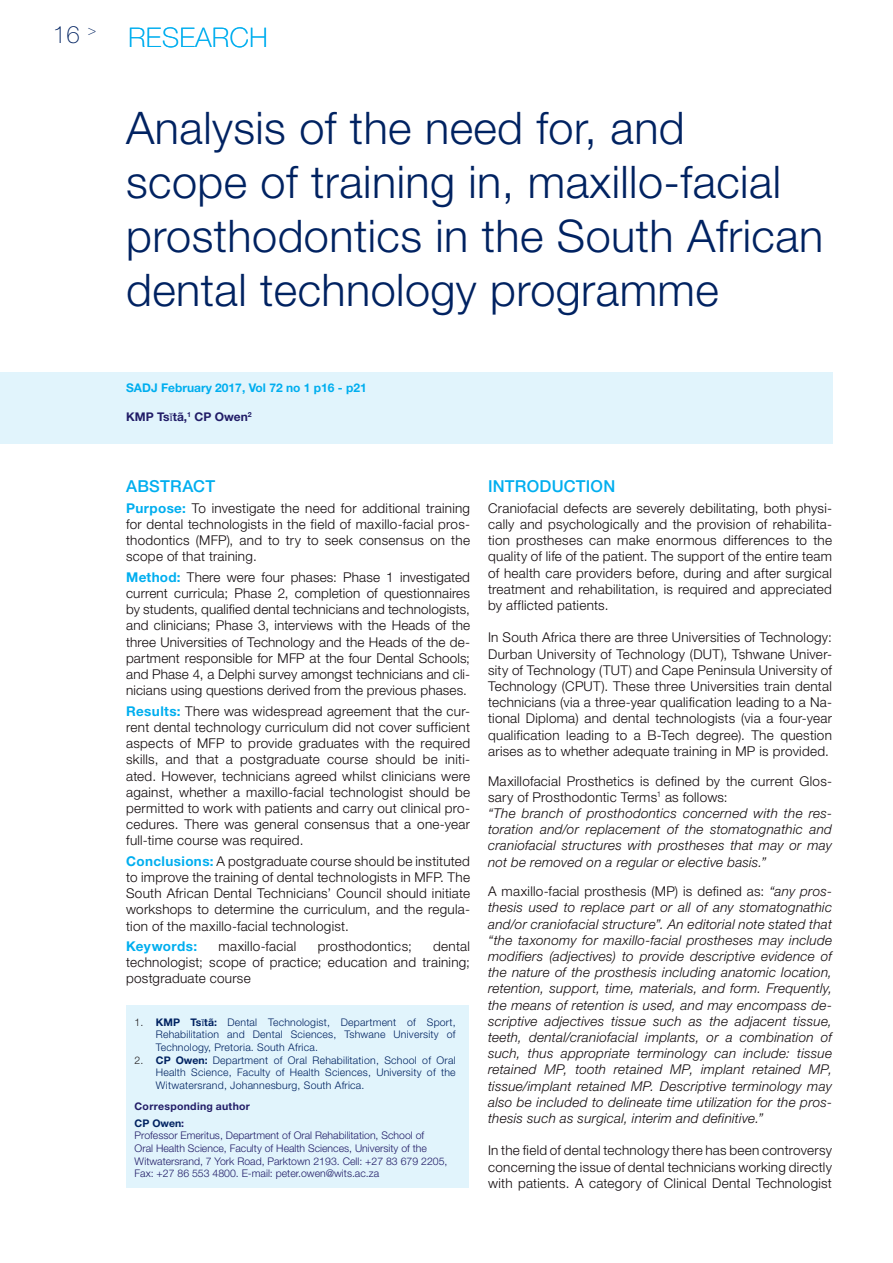
<style>
.page{position:relative;width:893px;height:1263px;background:#fff}
.page>*{position:absolute;margin:0;border:0;box-sizing:border-box;transform-origin:0 0}
.t1{font:300 45px/54px "Helvetica Neue LT Std";letter-spacing:.01em;color:#002261}
.t2{font:100 27px "Helvetica Neue LT Std";letter-spacing:.025em;color:#00aeef}
.t3{font:500 16.5px "Helvetica Neue LT Std";letter-spacing:.015em;color:#00aeef}
.t4{font:300 13.5px/16.2px "Helvetica Neue LT Std";letter-spacing:.02em;color:#110a0c;text-align:justify}
.t5{font:italic 300 13.5px/16.2px "Helvetica Neue LT Std";letter-spacing:.02em;color:#110a0c}
.t6{font:700 13.5px "Helvetica Neue LT Std";letter-spacing:.03em;color:#00aeef}
.t7{font:700 12px "Helvetica Neue LT Std";color:#00aeef}
.t8{font:700 12px "Helvetica Neue LT Std";color:#211c67}
.t9{font:300 10.5px/12.6px "Helvetica Neue LT Std";letter-spacing:.02em;color:#002261;text-align:justify}
.t10{font:300 10.5px/12.6px "Helvetica Neue LT Std";color:#211c67}
.t11{font:700 10.5px/16.8px "Helvetica Neue LT Std";letter-spacing:.025em;color:#211c67}
.s1{font-size:24px;color:#002261}
.s2{font-family:"Times New Roman";font-weight:400}
.s3{font-weight:700;color:#00aeef}
.s4{color:#231f20}
.s5{font-weight:700}
.s6{color:#002261}
.s7{font-style:normal}
</style>
<div class="page">
<div style="left:126px;top:1005px;width:343px;height:183px;background:#e1f4fc"></div>
<div style="left:0;top:372px;width:832px;height:72px;background:#e1f4fc"></div>
<h2 class="t2" style="left:53px;top:22px;width:217px"><span class="s1">16</span> <sup>&gt;</sup> RESEARCH</h2>
<h1 class="t1" style="left:126px;top:100px;width:699px">Analysis of the need for, and<br>scope of training in, maxillo-facial prosthodontics in the South African dental technology programme</h1>
<p class="t7" style="left:126px;top:380px;width:242px">SADJ February 2017, Vol 72 no 1 p16 - p21</p>
<p class="t8" style="left:126px;top:409px;width:127px">KMP Ts<span class="s2">ĭ</span>tã,<sup>1</sup> CP Owen<sup>2</sup></p>
<p class="t3" style="left:126px;top:477px;width:91px">ABSTRACT</p>
<p class="t4" style="left:126px;top:500px;width:345px"><span class="s3">Purpose:</span> To investigate the need for additional training for dental technologists in the field of maxillo-facial pros&shy;thodontics (MFP), and to try to seek consensus on the scope of that training.</p>
<p class="t4" style="left:126px;top:569px;width:345px"><span class="s3">Method:</span> There were four phases: Phase 1 investigated current curricula; Phase 2, completion of questionnaires by students, qualified dental technicians and technologists, and clinicians; Phase 3, interviews with the Heads of the three Universities of Technology and the Heads of the de&shy;partment responsible for MFP at the four Dental Schools; and Phase 4, a Delphi survey amongst technicians and cli&shy;nicians using questions derived from the previous phases.</p>
<p class="t4" style="left:126px;top:702px;width:345px"><span class="s3">Results:</span> There was widespread agreement that the cur&shy;rent dental technology curriculum did not cover sufficient aspects of MFP to provide graduates with the required skills, and that a postgraduate course should be initi&shy;ated. However, technicians agreed whilst clinicians were against, whether a maxillo-facial technologist should be permitted to work with patients and carry out clinical pro&shy;cedures. There was general consensus that a one-year full-time course was required.</p>
<p class="t4" style="left:126px;top:852px;width:345px"><span class="s3">Conclusions:</span> A postgraduate course should be instituted to improve the training of dental technologists in MFP. The South African Dental Technicians’ Council should initiate workshops to determine the curriculum, and the regula&shy;tion of the maxillo-facial technologist.</p>
<p class="t6" style="left:126px;top:938px;width:72px">Keywords:</p>
<p class="t4" style="left:219px;top:938px;width:79px">maxillo-facial</p>
<p class="t4" style="left:318px;top:938px;width:95px">prosthodontics;</p>
<p class="t4" style="left:126px;top:938px;width:345px;text-indent:307px">dental technologist; scope of practice; education and training; postgraduate course</p>
<p class="t9" style="left:156px;top:1015px;width:301px;text-indent:-21px"><span class="s4">1.</span> <span class="s5">KMP Ts</span><span class="s2">ĭ</span><span class="s5">tã:</span> Dental Technologist, Department of Sport, Rehabilitation and Dental Sciences, Tshwane University of Technology, Pretoria. South Africa.</p>
<p class="t9" style="left:156px;top:1053px;width:301px;text-indent:-21px"><span class="s4">2.</span> <span class="s5">CP Owen:</span> Department of Oral Rehabilitation, School of Oral Health Science, Faculty of Health Sciences, University of the Witwatersrand, Johannesburg, South Africa.</p>
<p class="t11" style="left:135px;top:1097px;width:117px">Corresponding author<br><span class="s6">CP Owen</span>:</p>
<p class="t10" style="left:135px;top:1129px;width:314px">Professor Emeritus, Department of Oral Rehabilitation, School of<br>Oral Health Science, Faculty of Health Sciences, University of the Witwatersrand, 7 York Road, Parktown 2193. Cell: +27 83 679 2205, Fax: +27 86 553 4800. E-mail: peter.owen@wits.ac.za</p>
<p class="t3" style="left:488px;top:477px;width:126px">INTRODUCTION</p>
<p class="t4" style="left:488px;top:500px;width:345px">Craniofacial defects are severely debilitating, both physi&shy;cally and psychologically and the provision of rehabilita&shy;tion prostheses can make enormous differences to the quality of life of the patient. The support of the entire team of health care providers before, during and after surgical treatment and rehabilitation, is required and appreciated by afflicted patients.</p>
<p class="t4" style="left:488px;top:629px;width:345px">In South Africa there are three Universities of Technology:<br>Durban University of Technology (DUT), Tshwane Univer&shy;sity of Technology (TUT) and Cape Peninsula University of Technology (CPUT). These three Universities train dental technicians (via a three-year qualification leading to a Na&shy;tional Diploma) and dental technologists (via a four-year qualification leading to a B-Tech degree). The question arises as to whether adequate training in MP is provided.</p>
<p class="t5" style="left:488px;top:772px;width:345px"><span class="s7">Maxillofacial Prosthetics is defined by the current Glos&shy;sary of Prosthodontic Terms</span><sup>1</sup> <span class="s7">as follows:<br></span>“The branch of prosthodontics concerned with the res&shy;toration and/or replacement of the stomatognathic and craniofacial structures with prostheses that may or may not be removed on a regular or elective basis.”</p>
<p class="t5" style="left:488px;top:883px;width:345px;text-align:justify"><span class="s7">A maxillo-facial prosthesis (MP) is defined as:</span> “any pros&shy;thesis used to replace part or all of any stomatognathic and/or craniofacial structure”. An editorial note stated that “the taxonomy for maxillo-facial prostheses may include modifiers (adjectives) to provide descriptive evidence of the nature of the prosthesis including anatomic location, retention, support, time, materials, and form. Frequently, the means of retention is used, and may encompass de&shy;scriptive adjectives tissue such as the adjacent tissue, teeth, dental/craniofacial implants, or a combination of such, thus appropriate terminology can include: tissue retained MP, tooth retained MP, implant retained MP, tissue/implant retained MP. Descriptive terminology may also be included to delineate time utilization for the pros&shy;thesis such as surgical, interim and definitive.”</p>
<p class="t4" style="left:488px;top:1142px;width:345px">In the field of dental technology there has been controversy concerning the issue of dental technicians working directly with patients. A category of Clinical Dental Technologist</p>
</div>
